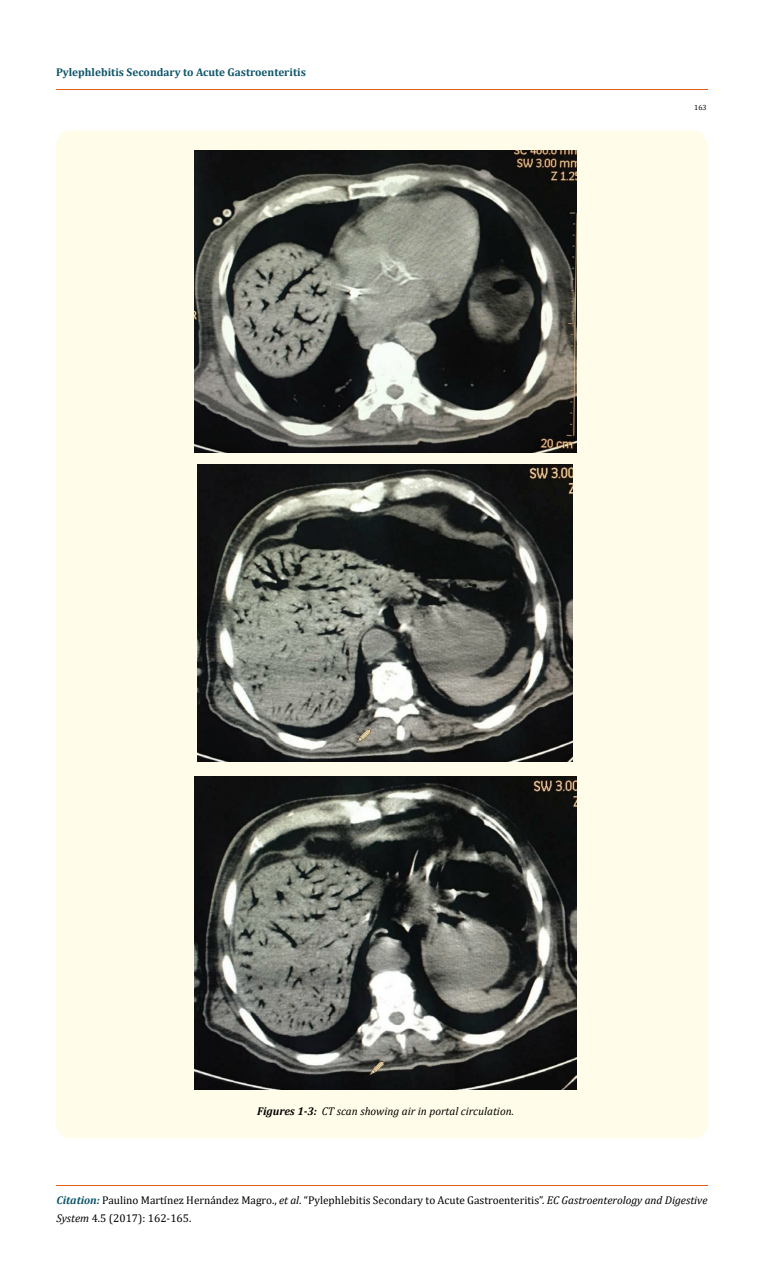
<style>
.page{position:relative;width:764px;height:1277px;background:#fff}
.page>*{position:absolute;margin:0;border:0;box-sizing:border-box;transform-origin:0 0}
.t1{font:11.25px/17.5px "Cambria";color:#000}
.t2{font:italic 11.25px "Cambria";color:#000}
.t3{font:700 11.25px "Cambria";color:#0e546a}
.t4{font:7.5px "Cambria";color:#000}
.s1{font-weight:700}
.s2{font-weight:700;font-style:italic;color:#0e546a}
.s3{font-style:italic}
</style>
<div class="page">
<div style="left:56px;top:130px;width:651px;height:1008px;background:#fffde9;border-radius:15px"></div>
<img style="left:195px;top:150px;width:381px;height:302px">
<img style="left:197px;top:464px;width:376px;height:297px">
<img style="left:195px;top:776px;width:381px;height:313px">
<hr style="left:56px;top:90px;width:652px;height:1px;background:#e05d1a">
<hr style="left:56px;top:1184px;width:651px;height:1px;background:#e05d1a">
<p class="t3" style="left:56px;top:64px;width:251px">Pylephlebitis Secondary to Acute Gastroenteritis</p>
<p class="t4" style="left:694px;top:103px;width:14px">163</p>
<p class="t2" style="left:257px;top:1103px;width:258px"><span class="s1">Figures 1-3:</span> CT scan showing air in portal circulation.</p>
<p class="t1" style="left:57px;top:1191px;width:652px"><span class="s2">Citation:</span> Paulino Martínez Hernández Magro., <span class="s3">et al</span>. “Pylephlebitis Secondary to Acute Gastroenteritis”. <span class="s3">EC Gastroenterology and Digestive<br>System</span> 4.5 (2017): 162-165.</p>
</div>
